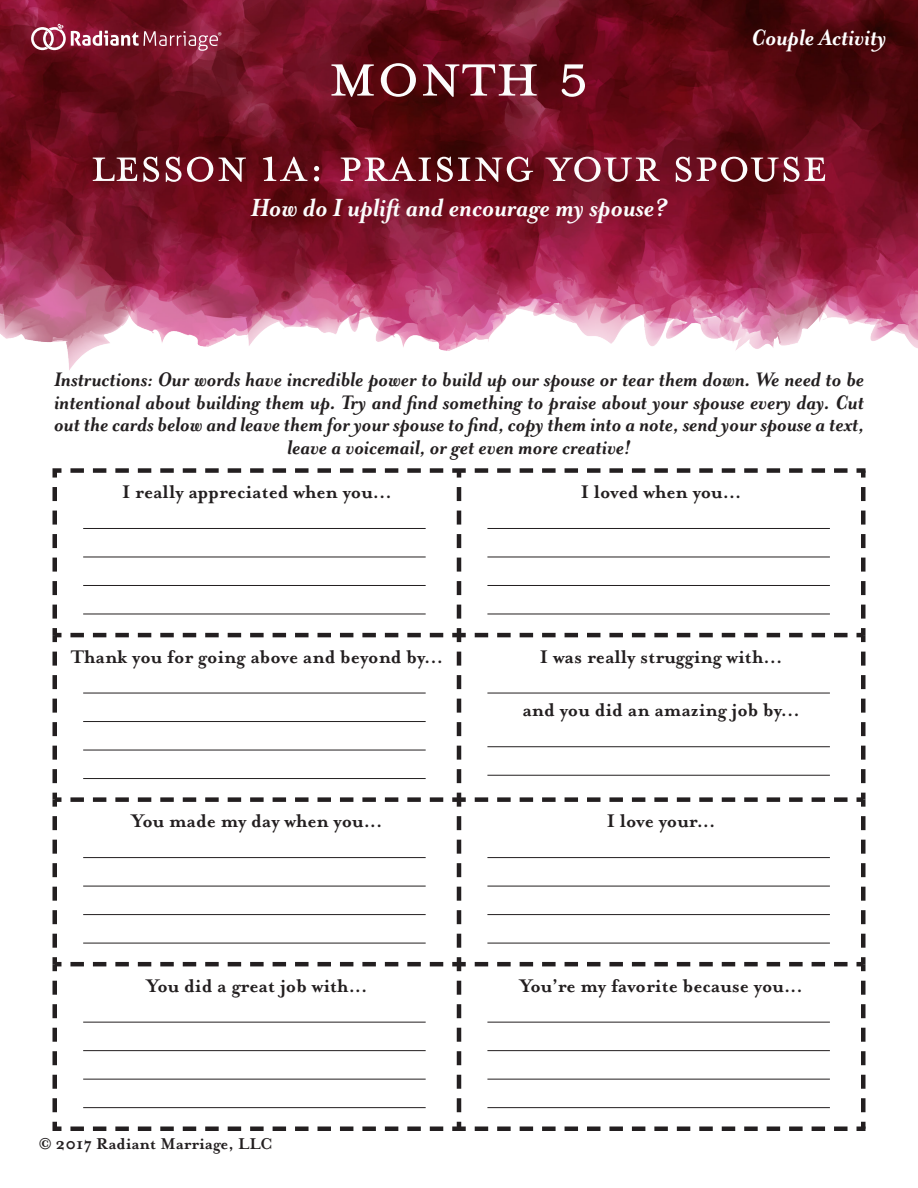
<style>
.page{position:relative;width:918px;height:1188px;background:#fff}
.page>*{position:absolute;margin:0;border:0;box-sizing:border-box;transform-origin:0 0}
.t1{font:72px "Mrs Eaves All Small Caps OT";color:#fcfcfc}
.t2{font:54px "Mrs Eaves All Small Caps OT";color:#fcfcfc}
.t3{font:italic 700 28.5px "Mrs Eaves OT";color:#fcfcfc}
.t4{font:italic 700 25.5px "Mrs Eaves OT";color:#fff}
.t5{font:italic 700 22.5px/22.5px "Mrs Eaves OT";color:#231f20;text-align:center}
.t6{font:700 21px "Mrs Eaves OT";color:#231f20}
.t7{font:700 18px "Mrs Eaves OT";color:#231f20}
.t8{font:9.9px "Myriad Pro";color:#fff}
</style>
<div class="page">
<img style="left:0;top:0;width:918px;height:370px">
<svg style="left:52px;top:468px;width:402px;height:170px"></svg>
<svg style="left:454px;top:468px;width:412px;height:151px"></svg>
<svg style="left:52px;top:633px;width:9px;height:150px"></svg>
<svg style="left:70px;top:628px;width:396px;height:155px"></svg>
<svg style="left:475px;top:628px;width:391px;height:155px"></svg>
<svg style="left:52px;top:793px;width:9px;height:155px"></svg>
<svg style="left:70px;top:793px;width:396px;height:155px"></svg>
<svg style="left:475px;top:793px;width:391px;height:155px"></svg>
<svg style="left:70px;top:957px;width:396px;height:155px"></svg>
<svg style="left:475px;top:957px;width:391px;height:155px"></svg>
<svg style="left:52px;top:957px;width:10px;height:174px"></svg>
<svg style="left:70px;top:1122px;width:796px;height:9px"></svg>
<hr style="left:83px;top:528px;width:343px;height:1px;background:#231f20">
<hr style="left:83px;top:557px;width:343px;height:1px;background:#231f20">
<hr style="left:83px;top:585px;width:343px;height:1px;background:#231f20">
<hr style="left:83px;top:614px;width:343px;height:1px;background:#231f20">
<hr style="left:487px;top:528px;width:343px;height:1px;background:#231f20">
<hr style="left:487px;top:557px;width:343px;height:1px;background:#231f20">
<hr style="left:487px;top:585px;width:343px;height:1px;background:#231f20">
<hr style="left:487px;top:614px;width:343px;height:1px;background:#231f20">
<hr style="left:83px;top:693px;width:343px;height:1px;background:#231f20">
<hr style="left:83px;top:721px;width:343px;height:1px;background:#231f20">
<hr style="left:83px;top:750px;width:343px;height:1px;background:#231f20">
<hr style="left:83px;top:778px;width:343px;height:1px;background:#231f20">
<hr style="left:487px;top:693px;width:343px;height:1px;background:#231f20">
<hr style="left:487px;top:746px;width:343px;height:1px;background:#231f20">
<hr style="left:487px;top:775px;width:343px;height:1px;background:#231f20">
<hr style="left:83px;top:857px;width:343px;height:1px;background:#231f20">
<hr style="left:83px;top:886px;width:343px;height:1px;background:#231f20">
<hr style="left:83px;top:914px;width:343px;height:1px;background:#231f20">
<hr style="left:83px;top:943px;width:343px;height:1px;background:#231f20">
<hr style="left:487px;top:857px;width:343px;height:1px;background:#231f20">
<hr style="left:487px;top:886px;width:343px;height:1px;background:#231f20">
<hr style="left:487px;top:914px;width:343px;height:1px;background:#231f20">
<hr style="left:487px;top:943px;width:343px;height:1px;background:#231f20">
<hr style="left:83px;top:1022px;width:343px;height:1px;background:#231f20">
<hr style="left:83px;top:1050px;width:343px;height:1px;background:#231f20">
<hr style="left:83px;top:1079px;width:343px;height:1px;background:#231f20">
<hr style="left:83px;top:1107px;width:343px;height:1px;background:#231f20">
<hr style="left:487px;top:1022px;width:343px;height:1px;background:#231f20">
<hr style="left:487px;top:1050px;width:343px;height:1px;background:#231f20">
<hr style="left:487px;top:1079px;width:343px;height:1px;background:#231f20">
<hr style="left:487px;top:1107px;width:343px;height:1px;background:#231f20">
<svg style="left:31px;top:24px;width:187px;height:27px;background:#9b4759"></svg>
<p class="t8" style="left:218px;top:29px;width:6px">®</p>
<p class="t1" style="left:328px;top:35px;width:263px">Month 5</p>
<p class="t4" style="left:752px;top:24px;width:136px">Couple Activity</p>
<p class="t2" style="left:90px;top:136px;width:739px">Lesson 1A: Praising Your Spouse</p>
<p class="t3" style="left:251px;top:192px;width:418px">How do I uplift and encourage my spouse?</p>
<p class="t5" style="left:54px;top:369px;width:812px">Instructions: Our words have incredible power to build up our spouse or tear them down. We need to be intentional about building them up. Try and find something to praise about your spouse every day. Cut out the cards below and leave them for your spouse to find, copy them into a note, send your spouse a text, leave a voicemail, or get even more creative!</p>
<p class="t6" style="left:122px;top:481px;width:271px">I really appreciated when you...</p>
<p class="t6" style="left:581px;top:481px;width:162px">I loved when you…</p>
<p class="t6" style="left:71px;top:645px;width:374px">Thank you for going above and beyond by...</p>
<p class="t6" style="left:540px;top:645px;width:244px">I was really strugging with...</p>
<p class="t6" style="left:522px;top:699px;width:279px">and you did an amazing job by...</p>
<p class="t6" style="left:131px;top:810px;width:253px">You made my day when you...</p>
<p class="t6" style="left:607px;top:810px;width:110px">I love your...</p>
<p class="t6" style="left:146px;top:974px;width:223px">You did a great job with...</p>
<p class="t6" style="left:519px;top:974px;width:285px">You’re my favorite because you...</p>
<p class="t7" style="left:39px;top:1134px;width:235px">© 2017 Radiant Marriage, LLC</p>
</div>
